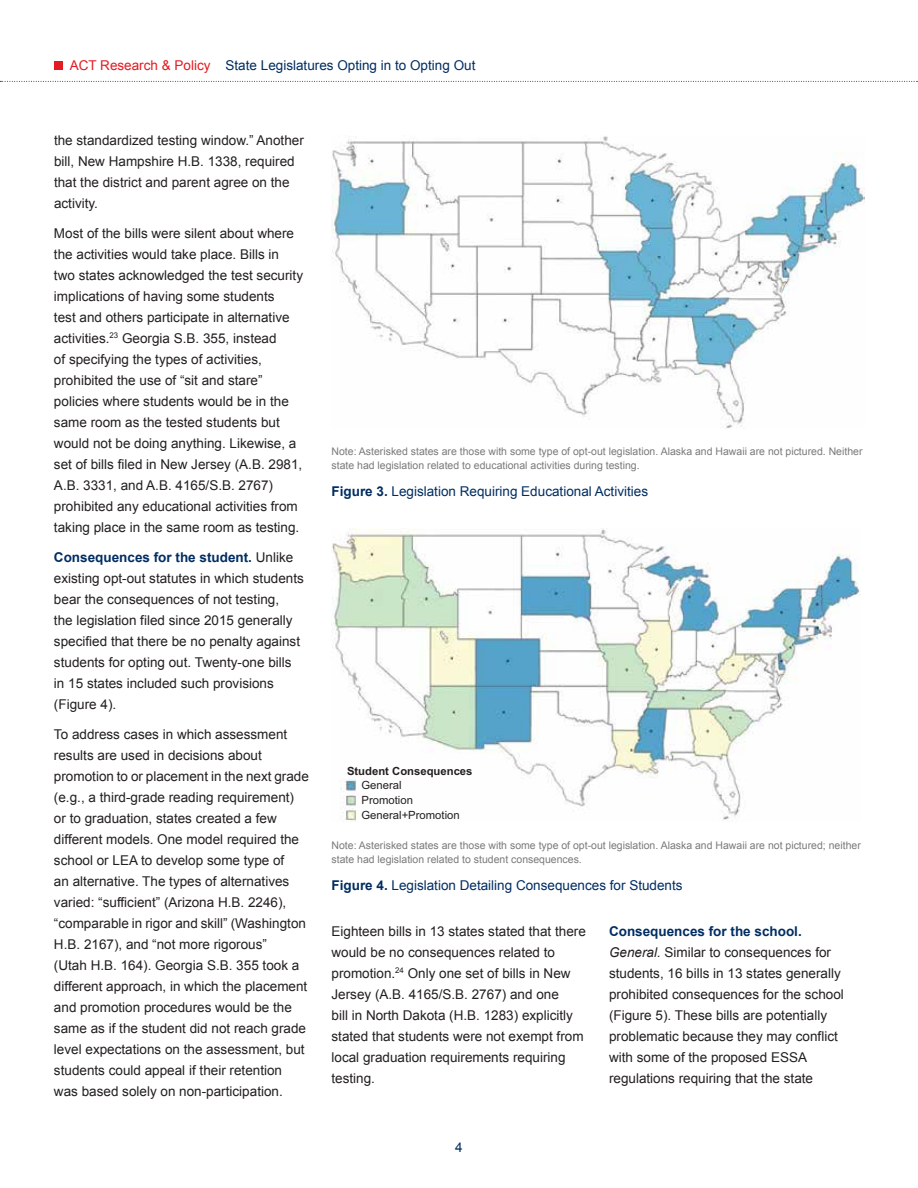
<style>
.page{position:relative;width:918px;height:1188px;background:#fff}
.page>*{position:absolute;margin:0;border:0;box-sizing:border-box;transform-origin:0 0}
.t1{font:13.5px/21px "Arial";color:#231f20}
.t2{font:13.5px "Arial";color:#002d62}
.t3{font:11.25px/14.9px "Arial";color:#231f20}
.t4{font:700 11.25px "Arial";color:#231f20}
.t5{font:10.5px/13.5px "Arial";color:#7a7a7a}
.s1{color:#e31b23}
.s2{font-weight:700;color:#002d62}
.s3{font-weight:700}
.s4{font-style:italic}
</style>
<div class="page">
<div style="left:54px;top:61px;width:9px;height:9px;background:#e31b23"></div>
<svg style="left:0;top:81px;width:918px;height:1px"></svg>
<img style="left:332px;top:136px;width:532px;height:292px">
<img style="left:332px;top:529px;width:529px;height:292px">
<p class="t2" style="left:70px;top:56px;width:407px"><span class="s1">ACT Research &amp; Policy</span> State Legislatures Opting in to Opting Out</p>
<p class="t1" style="left:54px;top:130px;width:251px">the standardized testing window.” Another bill, New Hampshire H.B. 1338, required that the district and parent agree on the activity.</p>
<p class="t1" style="left:54px;top:223px;width:251px">Most of the bills were silent about where the activities would take place. Bills in two states acknowledged the test security implications of having some students<br>test and others participate in alternative activities.<sup>23</sup> Georgia S.B. 355, instead<br>of specifying the types of activities, prohibited the use of “sit and stare” policies where students would be in the same room as the tested students but would not be doing anything. Likewise, a set of bills filed in New Jersey (A.B. 2981, A.B. 3331, and A.B. 4165/S.B. 2767) prohibited any educational activities from taking place in the same room as testing.</p>
<p class="t1" style="left:54px;top:547px;width:251px"><span class="s2">Consequences for the student.</span> Unlike existing opt-out statutes in which students bear the consequences of not testing,<br>the legislation filed since 2015 generally specified that there be no penalty against students for opting out. Twenty-one bills in 15 states included such provisions (Figure 4).</p>
<p class="t1" style="left:54px;top:724px;width:256px">To address cases in which assessment results are used in decisions about promotion to or placement in the next grade (e.g., a third-grade reading requirement) or to graduation, states created a few different models. One model required the school or LEA to develop some type of<br>an alternative. The types of alternatives varied: “sufficient” (Arizona H.B. 2246), “comparable in rigor and skill” (Washington H.B. 2167), and “not more rigorous”<br>(Utah H.B. 164). Georgia S.B. 355 took a different approach, in which the placement and promotion procedures would be the same as if the student did not reach grade level expectations on the assessment, but students could appeal if their retention was based solely on non-participation.</p>
<p class="t5" style="left:332px;top:445px;width:533px">Note: Asterisked states are those with some type of opt-out legislation. Alaska and Hawaii are not pictured. Neither state had legislation related to educational activities during testing.</p>
<p class="t2" style="left:332px;top:482px;width:318px"><span class="s3">Figure 3.</span> Legislation Requiring Educational Activities</p>
<p class="t4" style="left:347px;top:763px;width:127px">Student Consequences</p>
<p class="t3" style="left:362px;top:778px;width:100px">General<br>Promotion<br>General+Promotion</p>
<p class="t5" style="left:332px;top:839px;width:531px">Note: Asterisked states are those with some type of opt-out legislation. Alaska and Hawaii are not pictured; neither state had legislation related to student consequences.</p>
<p class="t2" style="left:332px;top:876px;width:353px"><span class="s3">Figure 4.</span> Legislation Detailing Consequences for Students</p>
<p class="t1" style="left:332px;top:921px;width:256px">Eighteen bills in 13 states stated that there would be no consequences related to promotion.<sup>24</sup> Only one set of bills in New Jersey (A.B. 4165/S.B. 2767) and one<br>bill in North Dakota (H.B. 1283) explicitly stated that students were not exempt from local graduation requirements requiring testing.</p>
<p class="t1" style="left:609px;top:920px;width:236px"><span class="s2">Consequences for the school.<br></span><span class="s4">General.</span> Similar to consequences for students, 16 bills in 13 states generally prohibited consequences for the school (Figure 5). These bills are potentially problematic because they may conflict with some of the proposed ESSA regulations requiring that the state</p>
<p class="t2" style="left:455px;top:1138px;width:9px">4</p>
</div>
